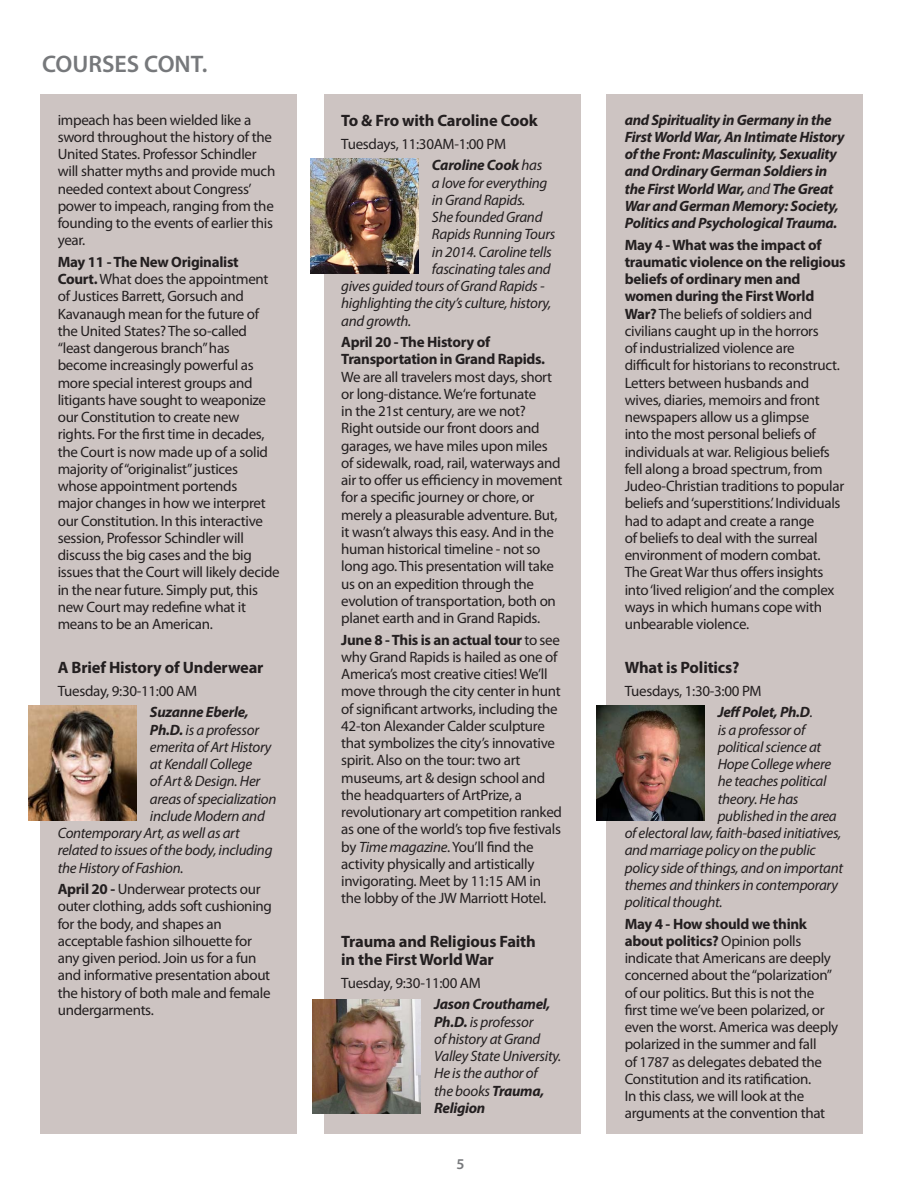
<style>
.page{position:relative;width:918px;height:1188px;background:#fff}
.page>*{position:absolute;margin:0;border:0;box-sizing:border-box;transform-origin:0 0}
.t1{font:600 24px "Myriad Pro";color:#76787b}
.t2{font:700 16.5px/18px "Myriad Pro";letter-spacing:-.01em;color:#231f20}
.t3{font:15px/17.2px "Myriad Pro";letter-spacing:-.02em;color:#231f20}
.t4{font:italic 15px/17.2px "Myriad Pro";letter-spacing:-.02em;color:#231f20}
.t5{font:italic 700 15px/17.2px "Myriad Pro";letter-spacing:-.02em;color:#231f20}
.t6{font:700 15px/17.2px "Myriad Pro";letter-spacing:-.02em;color:#231f20}
.t7{font:600 15px "Myriad Pro";color:#76787b}
.s1{font-weight:700}
.s2{font-weight:700;font-style:italic}
.s3{font-style:italic}
.s4{font-weight:400}
</style>
<div class="page">
<div style="left:40px;top:94px;width:257px;height:1040px;background:#cdc4c2"></div>
<div style="left:606px;top:94px;width:257px;height:1040px;background:#cdc4c2"></div>
<div style="left:324px;top:94px;width:256px;height:1040px;background:#cdc4c2"></div>
<img style="left:28px;top:705px;width:108px;height:115px">
<img style="left:313px;top:999px;width:108px;height:115px">
<img style="left:596px;top:706px;width:108px;height:114px">
<img style="left:310px;top:158px;width:108px;height:115px">
<h1 class="t1" style="left:42px;top:49px;width:167px">COURSES CONT.</h1>
<p class="t3" style="left:58px;top:111px;width:219px">impeach has been wielded like a sword throughout the history of the<br>United States. Professor Schindler will shatter myths and provide much needed context about Congress’ power to impeach, ranging from the founding to the events of earlier this year.</p>
<p class="t3" style="left:58px;top:253px;width:223px"><span class="s1">May 11 - The New Originalist<br>Court.</span> What does the appointment of Justices Barrett, Gorsuch and<br>Kavanaugh mean for the future of the United States? The so-called “least dangerous branch” has become increasingly powerful as more special interest groups and litigants have sought to weaponize our Constitution to create new rights. For the first time in decades, the Court is now made up of a solid majority of “originalist” justices whose appointment portends<br>major changes in how we interpret our Constitution. In this interactive session, Professor Schindler will discuss the big cases and the big issues that the Court will likely decide in the near future. Simply put, this new Court may redefine what it means to be an American.</p>
<p class="t2" style="left:58px;top:658px;width:207px">A Brief History of Underwear</p>
<p class="t3" style="left:58px;top:682px;width:141px">Tuesday, 9:30-11:00 AM</p>
<p class="t5" style="left:150px;top:703px;width:100px">Suzanne Eberle,</p>
<p class="t4" style="left:150px;top:721px;width:111px"><span class="s1">Ph.D.</span> is a professor</p>
<p class="t4" style="left:150px;top:738px;width:123px">emerita of Art History</p>
<p class="t4" style="left:150px;top:755px;width:104px">at Kendall College</p>
<p class="t4" style="left:150px;top:772px;width:112px">of Art &amp; Design. Her</p>
<p class="t4" style="left:150px;top:790px;width:128px">areas of specialization</p>
<p class="t4" style="left:150px;top:807px;width:116px">include Modern and</p>
<p class="t4" style="left:58px;top:824px;width:184px">Contemporary Art, as well as art</p>
<p class="t4" style="left:58px;top:841px;width:216px">related to issues of the body, including</p>
<p class="t4" style="left:58px;top:859px;width:127px">the History of Fashion.</p>
<p class="t3" style="left:58px;top:880px;width:216px"><span class="s1">April 20 -</span> Underwear protects our outer clothing, adds soft cushioning for the body, and shapes an acceptable fashion silhouette for any given period. Join us for a fun and informative presentation about the history of both male and female undergarments.</p>
<p class="t2" style="left:341px;top:111px;width:198px">To &amp; Fro with Caroline Cook</p>
<p class="t3" style="left:432px;top:133px;width:112px;line-height:21.5px;text-indent:-91px">Tuesdays, 11:30AM-1:00 PM<br><span class="s2">Caroline Cook</span> <span class="s3">has</span></p>
<p class="t4" style="left:432px;top:174px;width:117px">a love for everything</p>
<p class="t4" style="left:432px;top:191px;width:95px">in Grand Rapids.</p>
<p class="t4" style="left:432px;top:208px;width:112px">She founded Grand</p>
<p class="t4" style="left:432px;top:225px;width:125px">Rapids Running Tours</p>
<p class="t4" style="left:432px;top:243px;width:121px">in 2014. Caroline tells</p>
<p class="t4" style="left:432px;top:260px;width:120px">fascinating tales and</p>
<p class="t4" style="left:341px;top:277px;width:205px">gives guided tours of Grand Rapids -</p>
<p class="t4" style="left:341px;top:294px;width:212px">highlighting the city’s culture, history,</p>
<p class="t4" style="left:341px;top:312px;width:72px">and growth.</p>
<p class="t6" style="left:341px;top:333px;width:205px">April 20 - The History of<br>Transportation in Grand Rapids.</p>
<p class="t3" style="left:341px;top:368px;width:223px">We are all travelers most days, short or long-distance. We‘re fortunate<br>in the 21st century, are we not?<br>Right outside our front doors and garages, we have miles upon miles of sidewalk, road, rail, waterways and air to offer us efficiency in movement for a specific journey or chore, or merely a pleasurable adventure. But, it wasn’t always this easy. And in the human historical timeline - not so long ago. This presentation will take us on an expedition through the evolution of transportation, both on planet earth and in Grand Rapids.</p>
<p class="t3" style="left:341px;top:631px;width:222px"><span class="s1">June 8 - This is an actual tour</span> to see why Grand Rapids is hailed as one of America’s most creative cities! We’ll move through the city center in hunt of significant artworks, including the 42-ton Alexander Calder sculpture that symbolizes the city’s innovative spirit. Also on the tour: two art museums, art &amp; design school and the headquarters of ArtPrize, a revolutionary art competition ranked as one of the world’s top five festivals by <span class="s3">Time magazine</span>. You’ll find the activity physically and artistically invigorating. Meet by 11:15 AM in the lobby of the JW Marriott Hotel.</p>
<p class="t2" style="left:341px;top:932px;width:196px">Trauma and Religious Faith in the First World War</p>
<p class="t3" style="left:341px;top:974px;width:141px">Tuesday, 9:30-11:00 AM</p>
<p class="t4" style="left:434px;top:996px;width:129px"><span class="s1">Jason Crouthamel,<br>Ph.D.</span> is professor<br>of history at Grand<br>Valley State University.<br>He is the author of<br>the books <span class="s1">Trauma,<br>Religion</span></p>
<p class="t7" style="left:456px;top:1154px;width:10px">5</p>
<p class="t5" style="left:625px;top:111px;width:221px">and Spirituality in Germany in the First World War, An Intimate History of the Front: Masculinity, Sexuality and Ordinary German Soldiers in the First World War, <span class="s4">and</span> The Great War and German Memory: Society, Politics and Psychological Trauma.</p>
<p class="t3" style="left:625px;top:236px;width:222px"><span class="s1">May 4 - What was the impact of traumatic violence on the religious beliefs of ordinary men and women during the First World War?</span> The beliefs of soldiers and civilians caught up in the horrors<br>of industrialized violence are<br>difficult for historians to reconstruct.<br>Letters between husbands and wives, diaries, memoirs and front newspapers allow us a glimpse<br>into the most personal beliefs of individuals at war. Religious beliefs fell along a broad spectrum, from Judeo-Christian traditions to popular beliefs and ‘superstitions.’ Individuals had to adapt and create a range<br>of beliefs to deal with the surreal environment of modern combat.<br>The Great War thus offers insights into ‘lived religion’ and the complex ways in which humans cope with unbearable violence.</p>
<p class="t2" style="left:625px;top:658px;width:116px">What is Politics?</p>
<p class="t3" style="left:718px;top:680px;width:97px;line-height:21.5px;text-indent:-93px">Tuesdays, 1:30-3:00 PM<br><span class="s2">Jeff Polet, Ph.D</span><span class="s3">.</span></p>
<p class="t4" style="left:718px;top:721px;width:89px">is a professor of</p>
<p class="t4" style="left:718px;top:738px;width:105px">political science at</p>
<p class="t4" style="left:718px;top:755px;width:115px">Hope College where</p>
<p class="t4" style="left:718px;top:772px;width:110px">he teaches political</p>
<p class="t4" style="left:718px;top:790px;width:82px">theory. He has</p>
<p class="t4" style="left:718px;top:807px;width:121px">published in the area</p>
<p class="t4" style="left:625px;top:824px;width:218px">of electoral law, faith-based initiatives,</p>
<p class="t4" style="left:625px;top:841px;width:193px">and marriage policy on the public</p>
<p class="t4" style="left:625px;top:859px;width:220px">policy side of things, and on important</p>
<p class="t4" style="left:625px;top:876px;width:215px">themes and thinkers in contemporary</p>
<p class="t4" style="left:625px;top:893px;width:99px">political thought.</p>
<p class="t3" style="left:625px;top:915px;width:215px"><span class="s1">May 4 - How should we think about politics?</span> Opinion polls indicate that Americans are deeply concerned about the “polarization” of our politics. But this is not the first time we’ve been polarized, or even the worst. America was deeply polarized in the summer and fall<br>of 1787 as delegates debated the Constitution and its ratification.<br>In this class, we will look at the arguments at the convention that</p>
</div>
